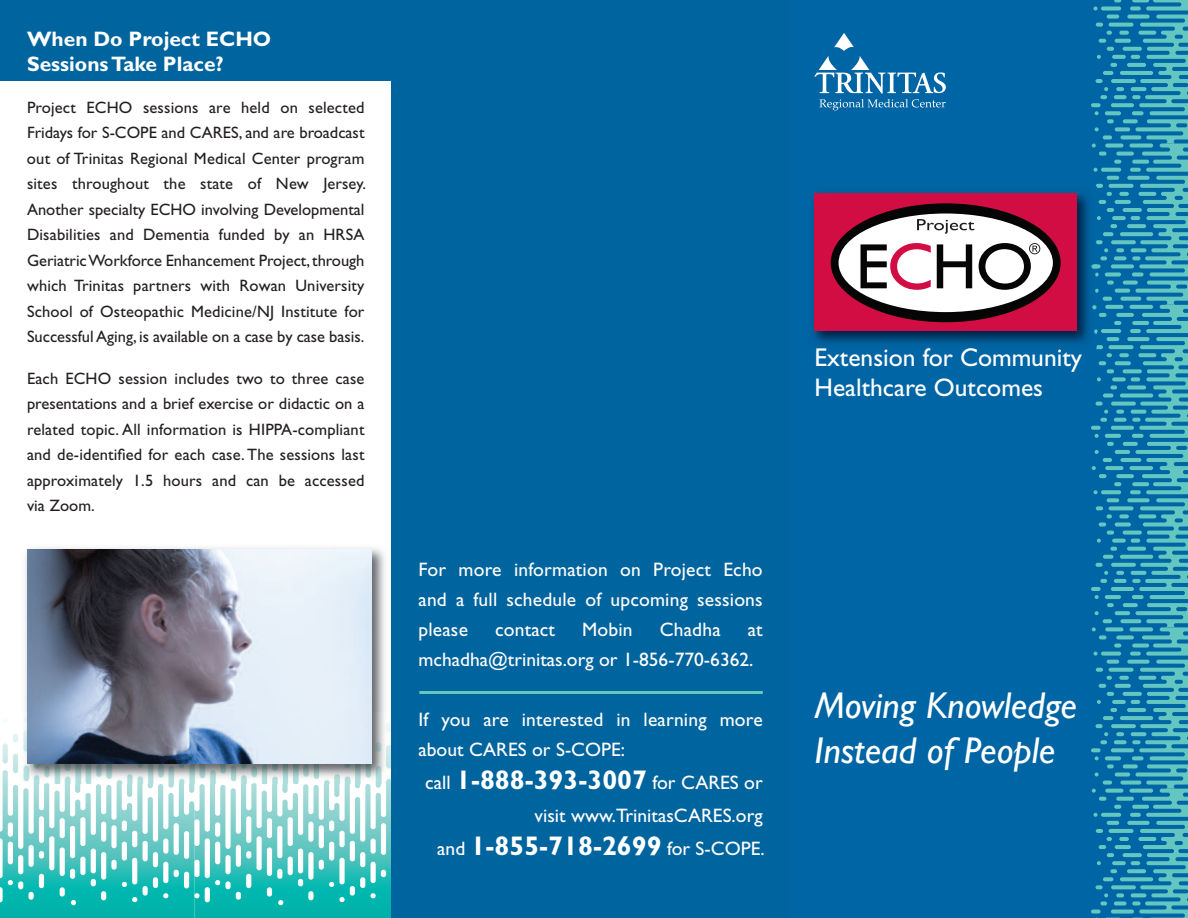
<style>
.page{position:relative;width:1188px;height:918px;background:#fff}
.page>*{position:absolute;margin:0;border:0;box-sizing:border-box;transform-origin:0 0}
.t1{font:italic 37.5px/45px "Gill Sans Std";color:#fff}
.t2{font:700 27px "Gill Sans Std";color:#fff}
.t3{font:25.5px/30.6px "Gill Sans Std";color:#fff}
.t4{font:700 21px/25.2px "Gill Sans Std";color:#fff}
.t5{font:19.5px/30px "Gill Sans Std";letter-spacing:.01em;color:#fff}
.t6{font:16.5px/25.5px "Gill Sans Std";color:#231f20;text-align:justify}
.s1{font-weight:700;font-size:27px}
.s2{font-weight:400;font-size:19.5px}
</style>
<div class="page">
<svg style="left:0;top:656px;width:392px;height:262px"></svg>
<svg style="left:96px;top:783px;width:93px;height:119px"></svg>
<svg style="left:303px;top:719px;width:89px;height:183px"></svg>
<div style="left:392px;top:0;width:408px;height:918px;background:#00649e"></div>
<div style="left:790px;top:0;width:398px;height:918px;background:#0065a4"></div>
<svg style="left:1091px;top:0;width:97px;height:918px"></svg>
<svg style="left:814px;top:33px;width:132px;height:77px"></svg>
<img style="left:813px;top:187px;width:284px;height:163px">
<img style="left:816px;top:348px;width:226px;height:2px">
<div style="left:814px;top:193px;width:263px;height:138px;background:#d20d44"></div>
<div style="left:831px;top:203px;width:230px;height:119px;background:#040504;border-radius:50%"></div>
<div style="left:839px;top:214px;width:214px;height:98px;background:#fff;border-radius:50%"></div>
<svg style="left:861px;top:243px;width:70px;height:47px"></svg>
<svg style="left:937px;top:244px;width:35px;height:44px"></svg>
<svg style="left:917px;top:219px;width:57px;height:15px"></svg>
<svg style="left:979px;top:243px;width:61px;height:47px"></svg>
<hr style="left:419px;top:691px;width:344px;height:3px;background:#66c7c1">
<div style="left:0;top:0;width:407px;height:81px;background:#00649e"></div>
<img style="left:20px;top:548px;width:371px;height:235px">
<img style="left:27px;top:549px;width:344px;height:215px">
<p class="t4" style="left:27px;top:28px;width:246px">When Do Project ECHO<br>SessionsTake Place?</p>
<p class="t6" style="left:27px;top:96px;width:341px">Project ECHO sessions are held on selected Fridays for S-COPE and CARES, and are broadcast out of Trinitas Regional Medical Center program sites throughout the state of New Jersey.<br>Another specialty ECHO involving Developmental Disabilities and Dementia funded by an HRSA GeriatricWorkforce Enhancement Project,through which Trinitas partners with Rowan University School of Osteopathic Medicine/NJ Institute for SuccessfulAging, is available on a case by case basis.</p>
<p class="t6" style="left:27px;top:367px;width:339px">Each ECHO session includes two to three case presentations and a brief exercise or didactic on a related topic. All information is HIPPA-compliant and de-identified for each case.The sessions last approximately 1.5 hours and can be accessed via Zoom.</p>
<h3 class="t3" style="left:814px;top:344px;width:269px">Extension for Community<br>Healthcare Outcomes</h3>
<p class="t5" style="left:418px;top:557px;width:346px;text-align:justify">For more information on Project Echo and a full schedule of upcoming sessions please</p>
<p class="t5" style="left:495px;top:617px;width:62px">contact</p>
<p class="t5" style="left:582px;top:617px;width:52px">Mobin</p>
<p class="t5" style="left:660px;top:617px;width:62px">Chadha</p>
<p class="t5" style="left:418px;top:617px;width:346px;text-indent:329px">at mchadha@trinitas.org or 1-856-770-6362.</p>
<p class="t5" style="left:418px;top:707px;width:346px">If you are interested in learning more about CARES or S-COPE:</p>
<p class="t5" style="left:425px;top:768px;width:339px;line-height:33px;text-align:right">call <span class="s1">1-888-393-3007</span> for CARES or visit www.TrinitasCARES.org</p>
<h2 class="t2" style="left:437px;top:836px;width:329px"><span class="s2">and</span> 1-855-718-2699 <span class="s2">for S-COPE.</span></h2>
<h1 class="t1" style="left:814px;top:686px;width:264px">Moving Knowledge<br>Instead of People</h1>
</div>
